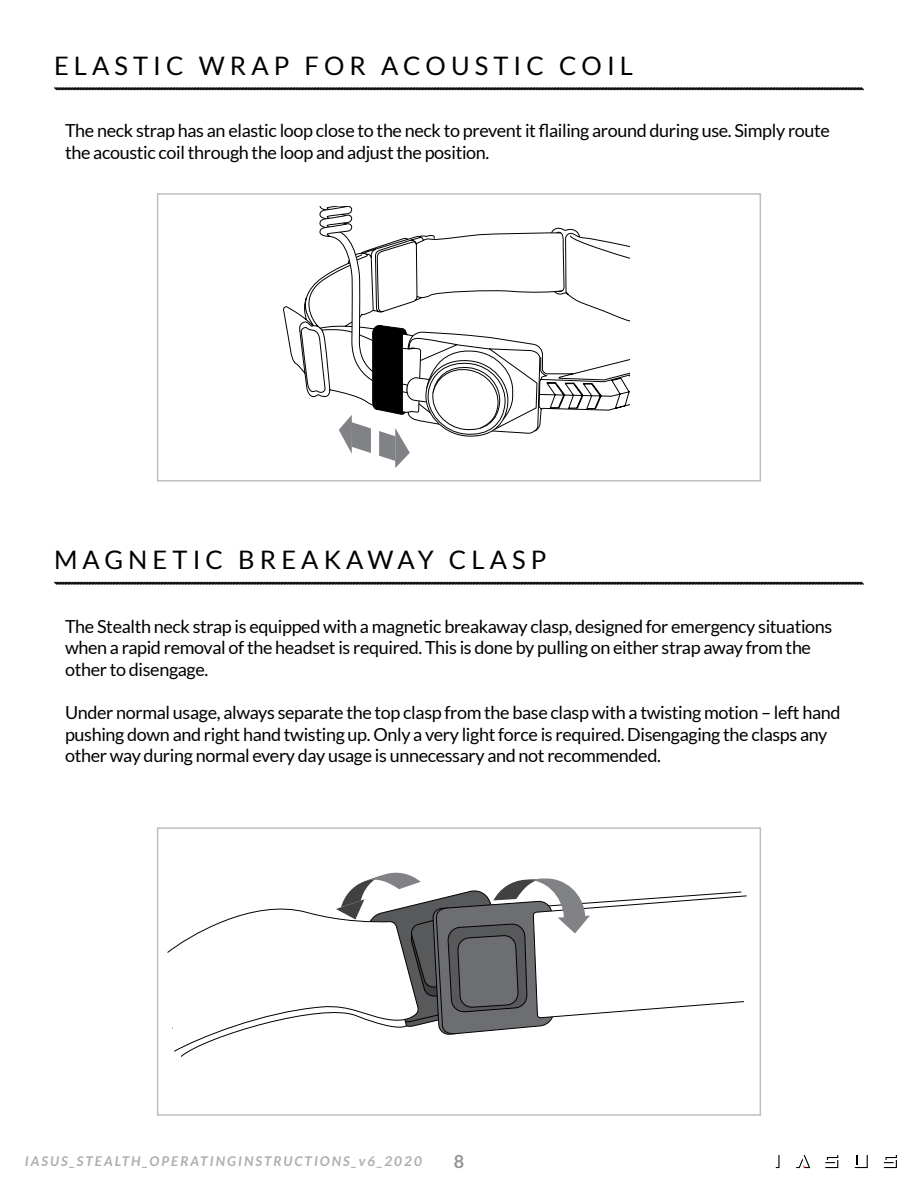
<style>
.page{position:relative;width:918px;height:1188px;background:#fff}
.page>*{position:absolute;margin:0;border:0;box-sizing:border-box;transform-origin:0 0}
.t1{font:25.5px "Lato";letter-spacing:.2em;color:#000}
.t2{font:18px/21.6px "Lato";letter-spacing:-.02em;color:#000}
.t3{font:700 18px "Lato";color:#939598}
.t4{font:italic 700 13.5px "Lato";letter-spacing:.15em;color:#acaeb1}
</style>
<div class="page">
<svg style="left:825px;top:1155px;width:13px;height:13px"></svg>
<svg style="left:883px;top:1155px;width:14px;height:13px"></svg>
<svg style="left:775px;top:1155px;width:5px;height:13px"></svg>
<svg style="left:854px;top:1155px;width:14px;height:13px"></svg>
<svg style="left:796px;top:1155px;width:14px;height:13px"></svg>
<div style="left:157px;top:193px;width:604px;height:289px;border:2px solid #bcbec0"></div>
<svg style="left:54px;top:87px;width:810px;height:4px;background:#626262"></svg>
<svg style="left:54px;top:581px;width:810px;height:4px;background:#626262"></svg>
<svg style="left:167px;top:872px;width:580px;height:185px"></svg>
<div style="left:157px;top:827px;width:604px;height:289px;border:2px solid #bcbec0"></div>
<svg style="left:283px;top:193px;width:280px;height:204px"></svg>
<svg style="left:514px;top:207px;width:116px;height:227px"></svg>
<svg style="left:320px;top:207px;width:194px;height:261px"></svg>
<h1 class="t1" style="left:54px;top:51px;width:581px">ELASTIC WRAP FOR ACOUSTIC COIL</h1>
<p class="t2" style="left:65px;top:120px;width:766px">The neck strap has an elastic loop close to the neck to prevent it flailing around during use. Simply route the acoustic coil through the loop and adjust the position.</p>
<h1 class="t1" style="left:54px;top:546px;width:494px">MAGNETIC BREAKAWAY CLASP</h1>
<p class="t2" style="left:65px;top:615px;width:769px">The Stealth neck strap is equipped with a magnetic breakaway clasp, designed for emergency situations when a rapid removal of the headset is required. This is done by pulling on either strap away from the other to disengage.</p>
<p class="t2" style="left:65px;top:702px;width:777px">Under normal usage, always separate the top clasp from the base clasp with a twisting motion – left hand pushing down and right hand twisting up. Only a very light force is required. Disengaging the clasps any other way during normal every day usage is unnecessary and not recommended.</p>
<p class="t4" style="left:25px;top:1153px;width:398px">IASUS_STEALTH_OPERATINGINSTRUCTIONS_v6_2020</p>
<p class="t3" style="left:454px;top:1151px;width:12px">8</p>
</div>
